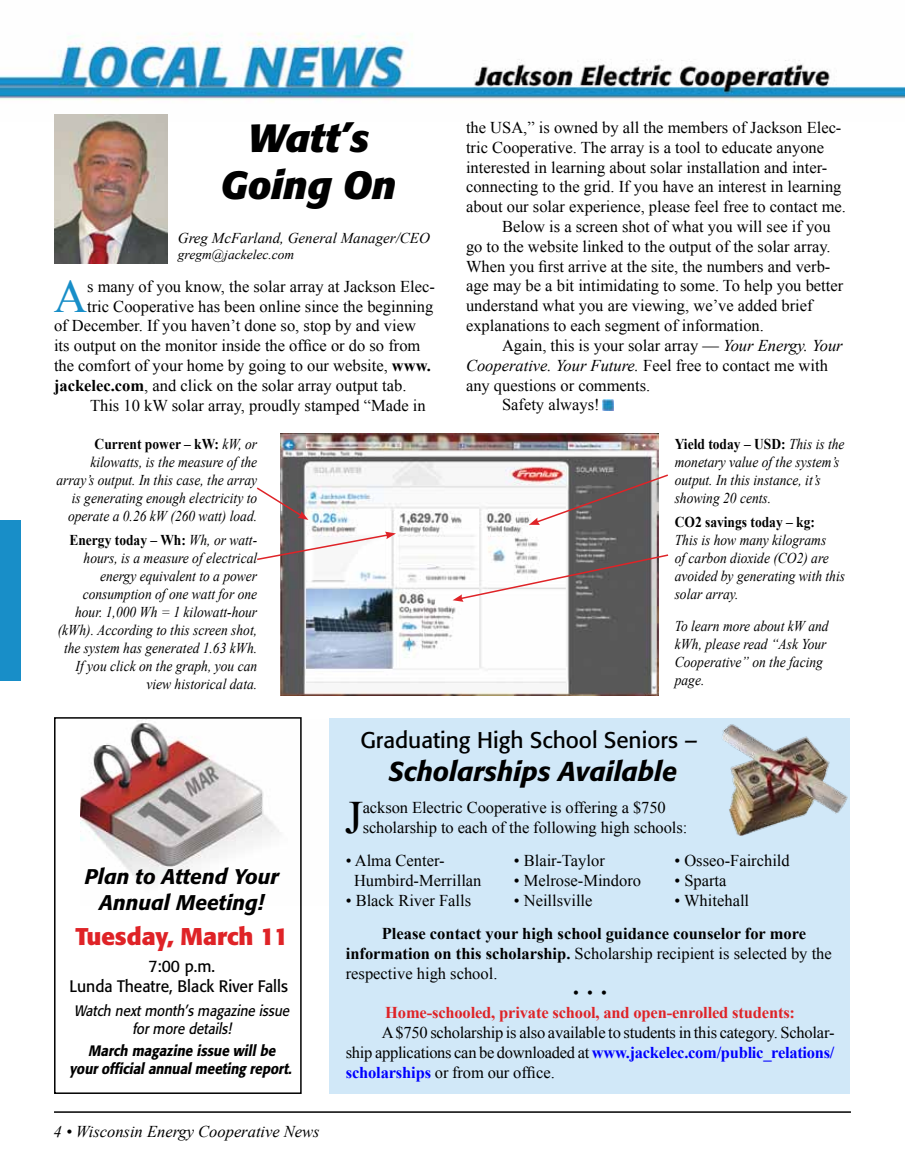
<style>
.page{position:relative;width:905px;height:1175px;background:#fff}
.page>*{position:absolute;margin:0;border:0;box-sizing:border-box;transform-origin:0 0}
.t1{font:46.35px "Times New Roman";color:#188ec8}
.t2{font:46.35px "Times New Roman";color:#000}
.t3{font:italic 700 39px/46.8px "Formata";letter-spacing:-.005em;color:#000;text-align:center}
.t4{font:italic 500 27px "Formata";color:#000}
.t5{font:700 24px "Formata";color:#df2327}
.t6{font:22.5px "Formata";color:#000}
.t7{font:italic 500 21px/25.2px "Formata";color:#000;text-align:center}
.t8{font:16.5px/19.8px "Times New Roman";color:#000}
.t9{font:700 16.5px/19.8px "Times New Roman";color:#000}
.t10{font:italic 16.5px "Times New Roman";color:#000}
.t11{font:700 16.5px "Times New Roman";letter-spacing:-.01em;color:#df2327}
.t12{font:16.5px/19.8px "Formata";color:#000;text-align:center;scale:.95 1}
.t13{font:italic 15px/18px "Times New Roman";color:#000;scale:.9 1}
.t14{font:italic 500 15px/18px "Formata";color:#000;text-align:center;scale:.9 1}
.t15{font:italic 15px/18px "Formata";color:#000;text-align:center;scale:.9 1}
.t16{font:italic 15px "Times New Roman";color:#000}
.t17{font:700 15px "Times New Roman";color:#000;scale:.9 1}
.t18{font:italic 13.5px "Times New Roman";color:#000}
.s1{font-weight:700}
.s2{font-weight:700;font-style:normal}
.s3{font-style:italic}
.s4{font-style:normal}
.s5{font-weight:400}
.s6{font-weight:700;color:#00f}
</style>
<div class="page">
<div style="left:329px;top:718px;width:521px;height:375px;background:#d1e8f8"></div>
<img style="left:81px;top:720px;width:198px;height:162px">
<div style="left:54px;top:717px;width:248px;height:377px;border:2px solid #000"></div>
<img style="left:0;top:32px;width:904px;height:90px">
<div style="left:0;top:520px;width:21px;height:160px;background:#188ec8"></div>
<hr style="left:54px;top:1111px;width:796px;height:1px;background:#000">
<img style="left:54px;top:115px;width:113px;height:148px">
<img style="left:280px;top:433px;width:378px;height:262px">
<img style="left:722px;top:724px;width:126px;height:112px">
<svg style="left:256px;top:486px;width:52px;height:34px"></svg>
<svg style="left:257px;top:531px;width:139px;height:30px"></svg>
<svg style="left:529px;top:473px;width:139px;height:52px"></svg>
<svg style="left:452px;top:553px;width:217px;height:49px"></svg>
<svg style="left:603px;top:399px;width:10px;height:11px"></svg>
<h2 class="t3" style="left:220px;top:115px;width:177px">Watt’s<br>Going On</h2>
<p class="t16" style="left:178px;top:227px;width:253px">Greg McFarland, General Manager/CEO</p>
<p class="t18" style="left:178px;top:245px;width:118px">gregm@jackelec.com</p>
<h1 class="t1" style="left:54px;top:265px;width:35px">A</h1>
<p class="t8" style="left:87px;top:276px;width:349px">s many of you know, the solar array at Jackson Elec-</p>
<p class="t8" style="left:87px;top:296px;width:347px">tric Cooperative has been online since the beginning</p>
<p class="t8" style="left:54px;top:316px;width:363px">of December. If you haven’t done so, stop by and view</p>
<p class="t8" style="left:54px;top:335px;width:368px">its output on the monitor inside the office or do so from</p>
<p class="t8" style="left:54px;top:355px;width:378px">the comfort of your home by going to our website, <span class="s1">www.</span></p>
<p class="t8" style="left:54px;top:375px;width:354px"><span class="s1">jackelec.com</span>, and click on the solar array output tab.</p>
<p class="t8" style="left:90px;top:395px;width:337px">This 10 kW solar array, proudly stamped “Made in</p>
<p class="t13" style="left:56px;top:434px;width:225px;text-align:right"><span class="s2">Current power – kW:</span> kW, or kilowatts, is the measure of the array’s output. In this case, the array is generating enough electricity to operate a 0.26 kW (260 watt) load.</p>
<p class="t13" style="left:58px;top:531px;width:223px;text-align:right"><span class="s2">Energy today – Wh:</span> Wh, or watt&shy;hours, is a measure of electrical energy equivalent to a power consumption of one watt for one hour. 1,000 Wh = 1 kilowatt-hour (kWh). According to this screen shot, the system has generated 1.63 kWh.<br>If you click on the graph, you can view historical data.</p>
<p class="t8" style="left:466px;top:117px;width:377px">the USA,” is owned by all the members of Jackson Elec-</p>
<p class="t8" style="left:466px;top:137px;width:360px">tric Cooperative. The array is a tool to educate anyone</p>
<p class="t8" style="left:466px;top:157px;width:363px">interested in learning about solar installation and inter-</p>
<p class="t8" style="left:466px;top:177px;width:377px">connecting to the grid. If you have an interest in learning</p>
<p class="t8" style="left:466px;top:196px;width:381px">about our solar experience, please feel free to contact me.</p>
<p class="t8" style="left:502px;top:216px;width:330px">Below is a screen shot of what you will see if you</p>
<p class="t8" style="left:466px;top:236px;width:366px">go to the website linked to the output of the solar array.</p>
<p class="t8" style="left:466px;top:256px;width:366px">When you first arrive at the site, the numbers and verb-</p>
<p class="t8" style="left:466px;top:276px;width:379px">age may be a bit intimidating to some. To help you better</p>
<p class="t8" style="left:466px;top:295px;width:348px">understand what you are viewing, we’ve added brief</p>
<p class="t8" style="left:466px;top:315px;width:299px">explanations to each segment of information.</p>
<p class="t8" style="left:502px;top:335px;width:342px">Again, this is your solar array — <span class="s3">Your Energy. Your</span></p>
<p class="t10" style="left:466px;top:354px;width:363px">Cooperative. Your Future. <span class="s4">Feel free to contact me with</span></p>
<p class="t8" style="left:466px;top:375px;width:186px">any questions or comments.</p>
<p class="t8" style="left:502px;top:394px;width:99px">Safety always!</p>
<p class="t13" style="left:674px;top:434px;width:190px"><span class="s2">Yield today – USD:</span> This is the monetary value of the system’s output. In this instance, it’s showing 20 cents.</p>
<p class="t17" style="left:674px;top:512px;width:157px">CO2 savings today – kg:</p>
<p class="t13" style="left:674px;top:531px;width:191px">This is how many kilograms<br>of carbon dioxide (CO2) are avoided by generating with this solar array.</p>
<p class="t13" style="left:674px;top:616px;width:172px">To learn more about kW and kWh, please read “Ask Your<br>Cooperative” on the facing page.</p>
<p class="t7" style="left:85px;top:864px;width:195px">Plan to Attend Your<br>Annual Meeting!</p>
<h3 class="t5" style="left:75px;top:921px;width:214px">Tuesday, March 11</h3>
<p class="t12" style="left:70px;top:956px;width:231px">7:00 p.m.<br>Lunda Theatre, Black River Falls</p>
<p class="t15" style="left:74px;top:1002px;width:244px">Watch nextmonth’smagazine issue formore details!</p>
<p class="t14" style="left:70px;top:1041px;width:251px">March magazine issue willbe yourofficialannualmeeting report.</p>
<p class="t10" style="left:54px;top:1120px;width:267px">4 • Wisconsin Energy Cooperative News</p>
<h3 class="t6" style="left:360px;top:727px;width:339px">Graduating High School Seniors –</h3>
<h3 class="t4" style="left:388px;top:754px;width:290px">Scholarships Available</h3>
<h1 class="t2" style="left:345px;top:786px;width:20px">J</h1>
<p class="t8" style="left:362px;top:797px;width:326px">ackson Electric Cooperative is offering a $750 scholarship to each of the following high schools:</p>
<p class="t8" style="left:346px;top:850px;width:100px">• Alma Center-</p>
<p class="t8" style="left:514px;top:850px;width:92px">• Blair-Taylor</p>
<p class="t8" style="left:674px;top:850px;width:117px">• Osseo-Fairchild</p>
<p class="t8" style="left:354px;top:870px;width:129px">Humbird-Merrillan</p>
<p class="t8" style="left:514px;top:870px;width:129px">• Melrose-Mindoro</p>
<p class="t8" style="left:674px;top:870px;width:54px">• Sparta</p>
<p class="t8" style="left:346px;top:890px;width:127px">• Black River Falls</p>
<p class="t8" style="left:514px;top:890px;width:80px">• Neillsville</p>
<p class="t8" style="left:674px;top:890px;width:76px">• Whitehall</p>
<p class="t9" style="left:346px;top:923px;width:487px;text-indent:36px">Please contact your high school guidance counselor for more information on this scholarship. <span class="s5">Scholarship recipient is selected by the respective high school.</span></p>
<p class="t8" style="left:573px;top:982px;width:35px">• • •</p>
<p class="t11" style="left:385px;top:1001px;width:411px">Home-schooled, private school, and open-enrolled students:</p>
<p class="t8" style="left:346px;top:1022px;width:490px;text-align:justify;text-indent:36px">A $750 scholarship is also available to students in this category. Scholar&shy;ship applications can be downloaded at <span class="s6">www.jackelec.com/public_relations/ scholarships</span> or from our office.</p>
</div>
